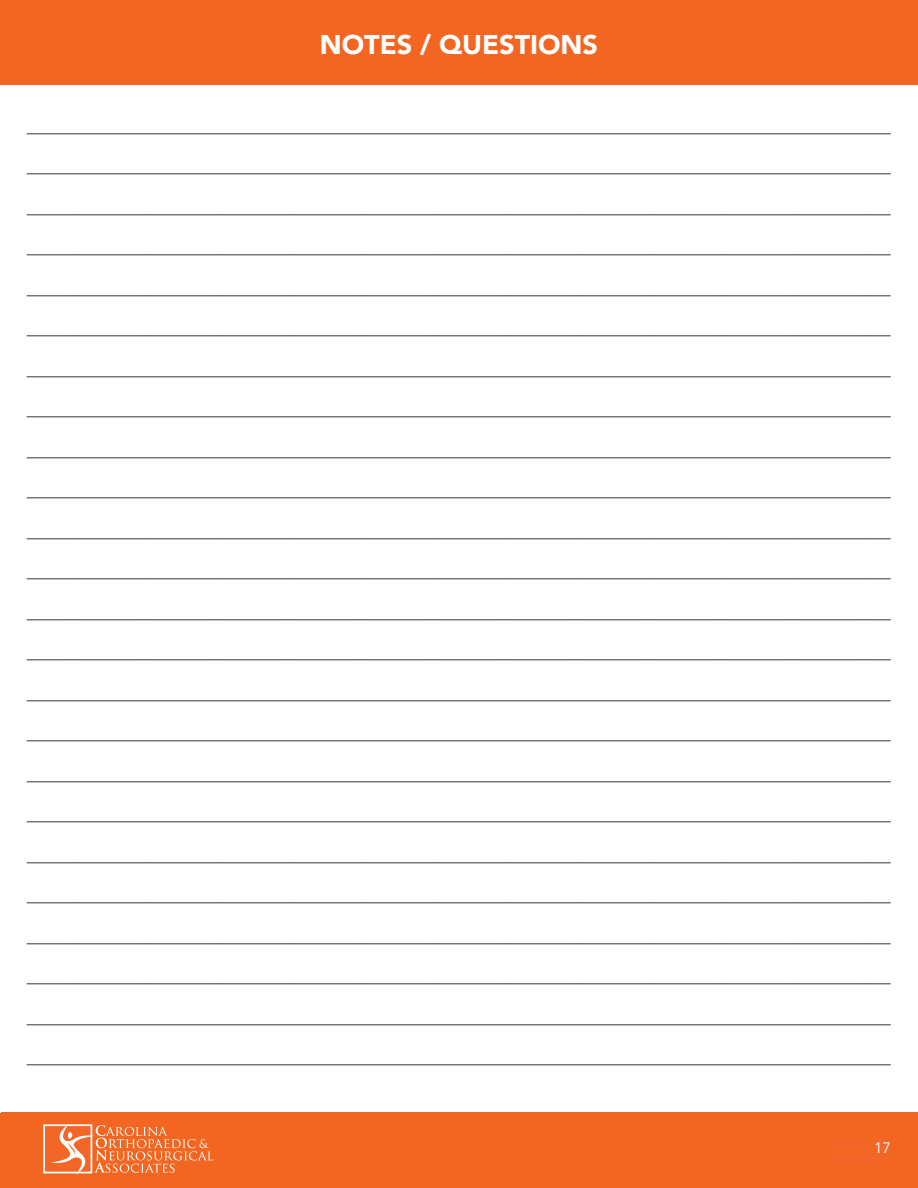
<style>
.page{position:relative;width:918px;height:1188px;background:#fff}
.page>*{position:absolute;margin:0;border:0;box-sizing:border-box;transform-origin:0 0}
.t1{font:900 27px "Avenir";color:#fff}
.t2{font:18px "Avenir";color:#231f20}
.t3{font:15px "Avenir LT Std";color:#fff}
.t4{font:11.4px "Trajan Pro 3";color:#fff}
.s1{font-family:"Avenir"}
</style>
<div class="page">
<hr style="left:0;top:1113px;width:1px;height:75px;background:#f36622">
<div style="left:1px;top:1112px;width:917px;height:76px;background:#f36622"></div>
<div style="left:44px;top:1125px;width:47px;height:48px;background:#f26728"></div>
<div style="left:43px;top:1124px;width:49px;height:49px;border:2px solid #fff"></div>
<svg style="left:51px;top:1124px;width:162px;height:50px"></svg>
<div style="left:832px;top:1142px;width:59px;height:21px;background:#f26728"></div>
<div style="left:0;top:0;width:918px;height:84px;background:#f36622"></div>
<h1 class="t1" style="left:320px;top:21px;width:280px">NOTES / QUESTIONS</h1>
<p class="t2" style="left:27px;top:115px;width:866px">________________________________________________________________________________________________</p>
<p class="t2" style="left:27px;top:155px;width:866px">________________________________________________________________________________________________</p>
<p class="t2" style="left:27px;top:196px;width:866px">________________________________________________________________________________________________</p>
<p class="t2" style="left:27px;top:236px;width:866px">________________________________________________________________________________________________</p>
<p class="t2" style="left:27px;top:277px;width:866px">________________________________________________________________________________________________</p>
<p class="t2" style="left:27px;top:317px;width:866px">________________________________________________________________________________________________</p>
<p class="t2" style="left:27px;top:358px;width:866px">________________________________________________________________________________________________</p>
<p class="t2" style="left:27px;top:398px;width:866px">________________________________________________________________________________________________</p>
<p class="t2" style="left:27px;top:439px;width:866px">________________________________________________________________________________________________</p>
<p class="t2" style="left:27px;top:479px;width:866px">________________________________________________________________________________________________</p>
<p class="t2" style="left:27px;top:520px;width:866px">________________________________________________________________________________________________</p>
<p class="t2" style="left:27px;top:560px;width:866px">________________________________________________________________________________________________</p>
<p class="t2" style="left:27px;top:601px;width:866px">________________________________________________________________________________________________</p>
<p class="t2" style="left:27px;top:641px;width:866px">________________________________________________________________________________________________</p>
<p class="t2" style="left:27px;top:682px;width:866px">________________________________________________________________________________________________</p>
<p class="t2" style="left:27px;top:722px;width:866px">________________________________________________________________________________________________</p>
<p class="t2" style="left:27px;top:763px;width:866px">________________________________________________________________________________________________</p>
<p class="t2" style="left:27px;top:803px;width:866px">________________________________________________________________________________________________</p>
<p class="t2" style="left:27px;top:844px;width:866px">________________________________________________________________________________________________</p>
<p class="t2" style="left:27px;top:884px;width:866px">________________________________________________________________________________________________</p>
<p class="t2" style="left:27px;top:925px;width:866px">________________________________________________________________________________________________</p>
<p class="t2" style="left:27px;top:965px;width:866px">________________________________________________________________________________________________</p>
<p class="t2" style="left:27px;top:1006px;width:866px">________________________________________________________________________________________________</p>
<p class="t2" style="left:27px;top:1046px;width:866px">________________________________________________________________________________________________</p>
<p class="t2" style="left:46px;top:163px;width:707px">are written to allow you to take your pain medications on an “as needed for pain” basis.</p>
<p class="t2" style="left:46px;top:283px;width:120px">pain medicine.</p>
<p class="t2" style="left:80px;top:485px;width:736px">• Celebrex or Meloxicam (an anti-inflammatory) will be given once daily on a schedule, if no</p>
<p class="t2" style="left:80px;top:648px;width:549px">• Oxycodone (a Narcotic) every 4-6 hours orally as needed for pain.</p>
<p class="t2" style="left:100px;top:767px;width:230px">assist with local pain control.</p>
<p class="t2" style="left:46px;top:891px;width:812px">individual patient based on allergies, intolerance, side effects, and effectiveness of the medicine. Any</p>
<p class="t4" style="left:199px;top:1136px;width:11px">&amp;</p>
<p class="t3" style="left:874px;top:1139px;width:18px"><span class="s1">9</span>1 7</p>
</div>
